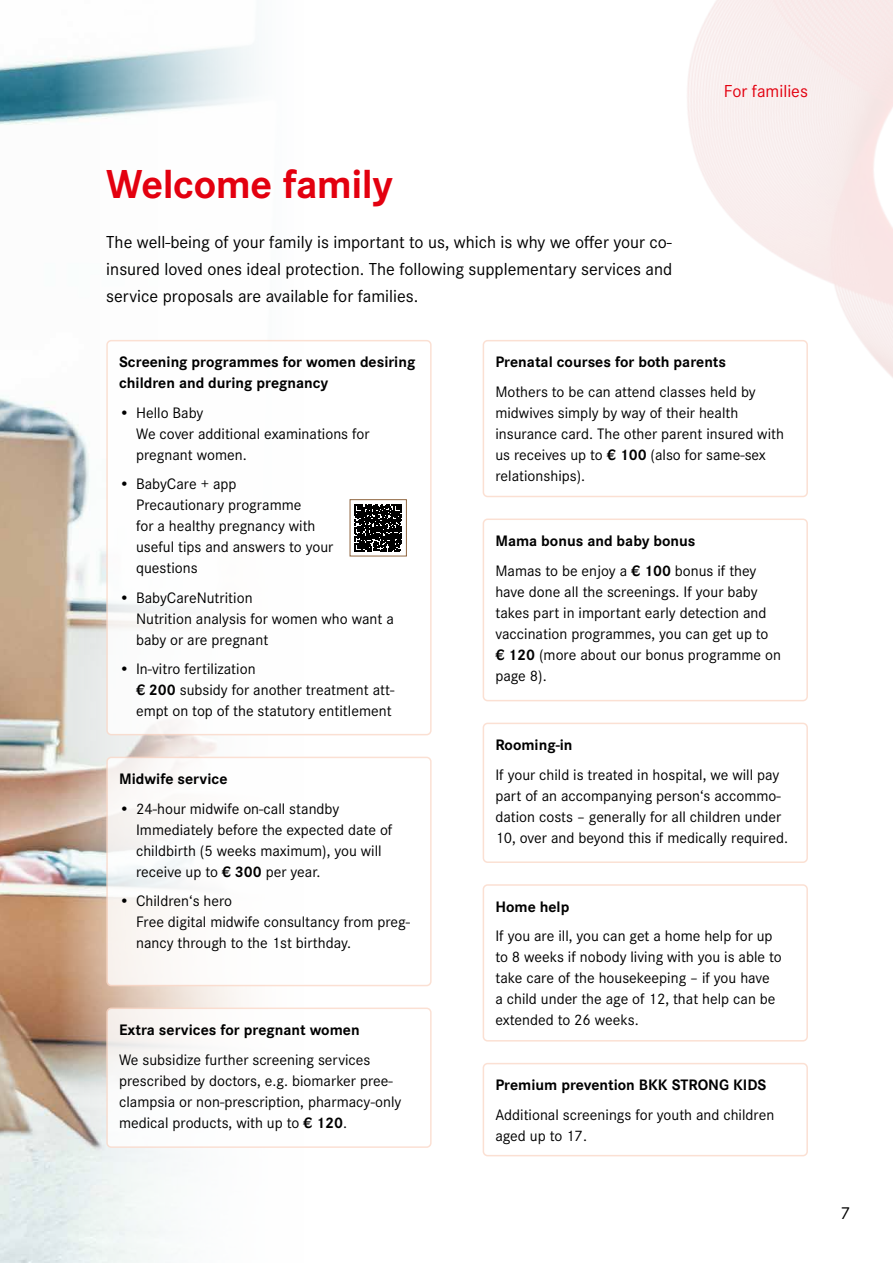
<style>
.page{position:relative;width:893px;height:1263px;background:#fff}
.page>*{position:absolute;margin:0;border:0;box-sizing:border-box;transform-origin:0 0}
.t1{font:700 42px "Corporate S Pro";letter-spacing:-.01em;color:#e3000f}
.t2{font:18px/27px "Corporate S Pro";color:#000;text-align:justify}
.t3{font:18px "Corporate S Pro";color:#e3000f}
.t4{font:15.75px/21px "Corporate S Pro";color:#000}
.t5{font:700 15.75px/21px "Corporate S Pro";color:#000}
.s1{font-weight:700}
</style>
<div class="page">
<img style="left:0;top:60px;width:60px;height:1203px">
<div style="left:483px;top:340px;width:325px;height:157px;border:2px solid #fbd9c9;border-radius:4px"></div>
<div style="left:483px;top:723px;width:325px;height:140px;border:2px solid #fbd9c9;border-radius:4px"></div>
<div style="left:483px;top:1063px;width:325px;height:93px;border:2px solid #fbd9c9;border-radius:4px"></div>
<div style="left:483px;top:518px;width:325px;height:183px;border:2px solid #fbd9c9;border-radius:4px"></div>
<div style="left:483px;top:884px;width:325px;height:157px;border:2px solid #fbd9c9;border-radius:4px"></div>
<svg style="left:60px;top:46px;width:262px;height:1217px"></svg>
<div style="left:107px;top:757px;width:324px;height:228px;background:#fff;border-radius:4px"></div>
<div style="left:106px;top:757px;width:326px;height:229px;border:2px solid #fbd9c9;border-radius:4px"></div>
<div style="left:107px;top:1008px;width:324px;height:139px;background:#fff;border-radius:4px"></div>
<div style="left:106px;top:1007px;width:326px;height:141px;border:2px solid #fbd9c9;border-radius:4px"></div>
<div style="left:107px;top:341px;width:324px;height:394px;background:#fff;border-radius:4px"></div>
<div style="left:106px;top:340px;width:326px;height:395px;border:2px solid #fbd9c9;border-radius:4px"></div>
<svg style="left:355px;top:504px;width:47px;height:47px"></svg>
<div style="left:350px;top:499px;width:57px;height:57px;border:1px solid #906742"></div>
<h1 class="t1" style="left:106px;top:151px;width:288px">Welcome family</h1>
<p class="t2" style="left:106px;top:227px;width:568px">The well-being of your family is important to us, which is why we offer your co&shy;insured loved ones ideal protection. The following supplementary services and service proposals are available for families.</p>
<p class="t3" style="left:724px;top:78px;width:86px">For families</p>
<p class="t5" style="left:119px;top:350px;width:298px">Screening programmes for women desiring children and during pregnancy</p>
<p class="t4" style="left:136px;top:401px;width:235px;text-indent:-17px">• Hello Baby<br>We cover additional examinations for pregnant women.</p>
<p class="t4" style="left:136px;top:473px;width:199px;text-indent:-17px">• BabyCare + app<br>Precautionary programme<br>for a healthy pregnancy with useful tips and answers to your questions</p>
<p class="t4" style="left:136px;top:586px;width:259px;text-indent:-17px">• BabyCareNutrition<br>Nutrition analysis for women who want a baby or are pregnant</p>
<p class="t4" style="left:136px;top:658px;width:260px;text-indent:-17px">• In-vitro fertilization<br><span class="s1">€ 200</span> subsidy for another treatment att&shy;empt on top of the statutory entitlement</p>
<p class="t5" style="left:119px;top:767px;width:110px">Midwife service</p>
<p class="t4" style="left:136px;top:797px;width:258px;text-indent:-17px">• 24-hour midwife on-call standby Immediately before the expected date of childbirth (5 weeks maximum), you will receive up to <span class="s1">€ 300</span> per year.</p>
<p class="t4" style="left:136px;top:889px;width:276px;text-indent:-17px">• Children‘s hero<br>Free digital midwife consultancy from preg&shy;nancy through to the 1st birthday.</p>
<p class="t5" style="left:119px;top:1018px;width:242px">Extra services for pregnant women</p>
<p class="t4" style="left:119px;top:1048px;width:284px">We subsidize further screening services prescribed by doctors, e.g. biomarker pree&shy;clampsia or non-prescription, pharmacy-only medical products, with up to <span class="s1">€ 120</span>.</p>
<p class="t5" style="left:495px;top:350px;width:232px">Prenatal courses for both parents</p>
<p class="t4" style="left:495px;top:380px;width:290px">Mothers to be can attend classes held by midwives simply by way of their health insurance card. The other parent insured with us receives up to <span class="s1">€ 100</span> (also for same-sex relationships).</p>
<p class="t4" style="left:495px;top:525px;width:263px;line-height:29.5px"><span class="s1">Mama bonus and baby bonus<br></span>Mamas to be enjoy a <span class="s1">€ 100</span> bonus if they</p>
<p class="t4" style="left:495px;top:580px;width:287px">have done all the screenings. If your baby takes part in important early detection and vaccination programmes, you can get up to <span class="s1">€ 120</span> (more about our bonus programme on page 8).</p>
<p class="t5" style="left:495px;top:733px;width:79px">Rooming-in</p>
<p class="t4" style="left:495px;top:763px;width:294px">If your child is treated in hospital, we will pay part of an accompanying person‘s accommo&shy;dation costs – generally for all children under 10, over and beyond this if medically required.</p>
<p class="t5" style="left:495px;top:895px;width:75px">Home help</p>
<p class="t4" style="left:495px;top:924px;width:288px">If you are ill, you can get a home help for up to 8 weeks if nobody living with you is able to take care of the housekeeping – if you have<br>a child under the age of 12, that help can be extended to 26 weeks.</p>
<p class="t5" style="left:495px;top:1073px;width:273px">Premium prevention BKK STRONG KIDS</p>
<p class="t4" style="left:495px;top:1103px;width:280px">Additional screenings for youth and children aged up to 17.</p>
<p class="t2" style="left:841px;top:1198px;width:11px">7</p>
</div>
